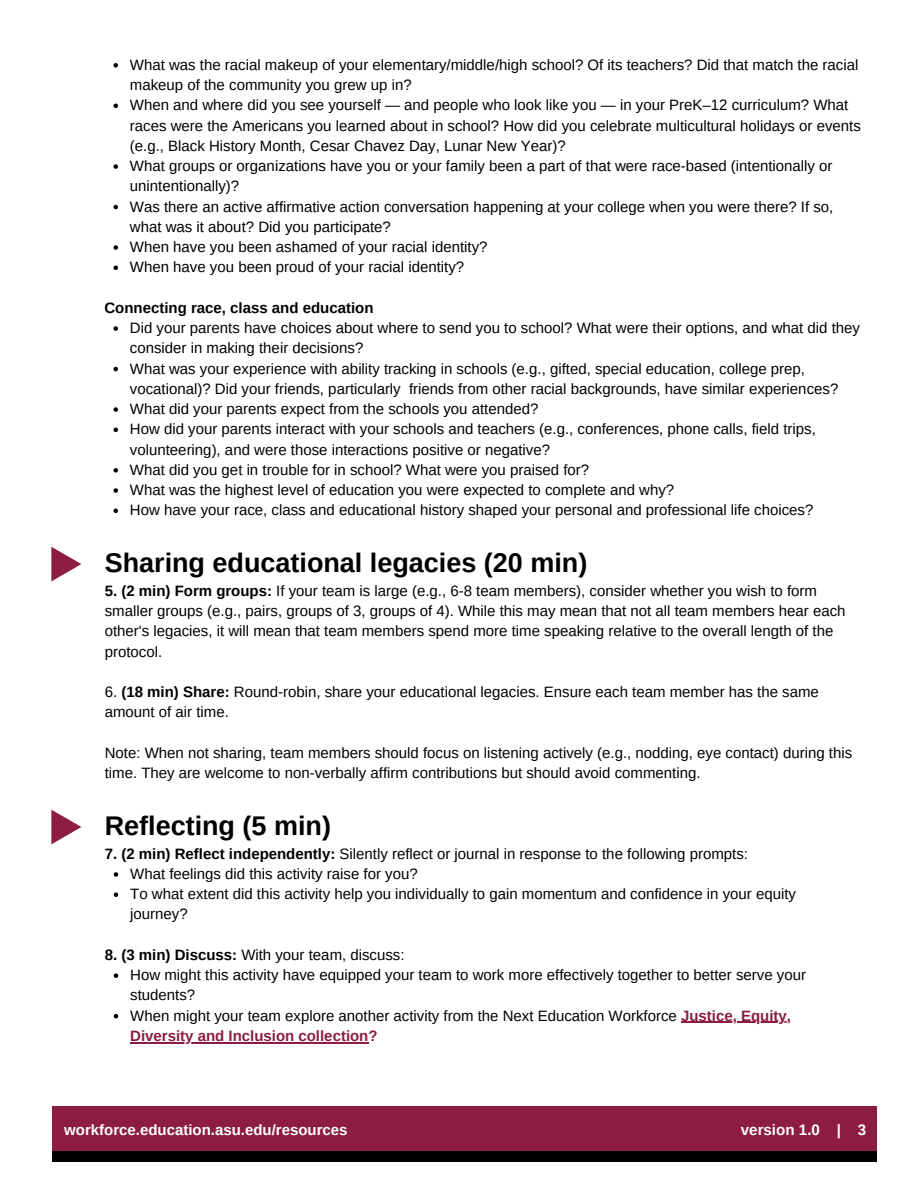
<style>
.page{position:relative;width:918px;height:1188px;background:#fff}
.page>*{position:absolute;margin:0;border:0;box-sizing:border-box;transform-origin:0 0}
.t1{font:700 27px "Arimo";color:#000}
.t2{font:700 15.15px "Arimo";color:#fff}
.t3{font:15px/20.2px "Arimo";color:#000}
.t4{font:700 15px "Arimo";color:#fff}
.t5{font:700 15px "Arimo";color:#000}
.s1{font-weight:700}
.s2{font-weight:700;color:#8c1d40}
</style>
<div class="page">
<div style="left:52px;top:1117px;width:824px;height:45px;background:#000"></div>
<div style="left:52px;top:1106px;width:824px;height:45px;background:#8c1d40"></div>
<svg style="left:113px;top:63px;width:5px;height:5px"></svg>
<svg style="left:113px;top:104px;width:5px;height:4px"></svg>
<svg style="left:113px;top:164px;width:5px;height:5px"></svg>
<svg style="left:113px;top:205px;width:5px;height:4px"></svg>
<svg style="left:113px;top:245px;width:5px;height:5px"></svg>
<svg style="left:113px;top:266px;width:5px;height:4px"></svg>
<svg style="left:113px;top:326px;width:5px;height:5px"></svg>
<svg style="left:113px;top:367px;width:5px;height:4px"></svg>
<svg style="left:113px;top:407px;width:5px;height:5px"></svg>
<svg style="left:113px;top:428px;width:5px;height:4px"></svg>
<svg style="left:113px;top:468px;width:5px;height:5px"></svg>
<svg style="left:113px;top:488px;width:5px;height:5px"></svg>
<svg style="left:113px;top:509px;width:5px;height:4px"></svg>
<svg style="left:51px;top:547px;width:30px;height:34px"></svg>
<svg style="left:51px;top:810px;width:30px;height:34px"></svg>
<svg style="left:114px;top:872px;width:4px;height:5px"></svg>
<svg style="left:114px;top:892px;width:4px;height:5px"></svg>
<svg style="left:114px;top:973px;width:4px;height:5px"></svg>
<svg style="left:114px;top:1014px;width:4px;height:4px"></svg>
<hr style="left:681px;top:1022px;width:110px;height:1px;background:#8c1d40">
<hr style="left:130px;top:1042px;width:238px;height:1px;background:#8c1d40">
<p class="t3" style="left:130px;top:54px;width:730px">What was the racial makeup of your elementary/middle/high school? Of its teachers? Did that match the racial makeup of the community you grew up in?</p>
<p class="t3" style="left:130px;top:95px;width:732px">When and where did you see yourself — and people who look like you — in your PreK–12 curriculum? What races were the Americans you learned about in school? How did you celebrate multicultural holidays or events (e.g., Black History Month, Cesar Chavez Day, Lunar New Year)?</p>
<p class="t3" style="left:130px;top:156px;width:704px">What groups or organizations have you or your family been a part of that were race-based (intentionally or unintentionally)?</p>
<p class="t3" style="left:130px;top:196px;width:705px">Was there an active affirmative action conversation happening at your college when you were there? If so, what was it about? Did you participate?</p>
<p class="t3" style="left:130px;top:237px;width:359px">When have you been ashamed of your racial identity?</p>
<p class="t3" style="left:130px;top:257px;width:336px">When have you been proud of your racial identity?</p>
<p class="t5" style="left:104px;top:299px;width:271px">Connecting race, class and education</p>
<p class="t3" style="left:130px;top:318px;width:732px">Did your parents have choices about where to send you to school? What were their options, and what did they consider in making their decisions?</p>
<p class="t3" style="left:130px;top:358px;width:710px">What was your experience with ability tracking in schools (e.g., gifted, special education, college prep, vocational)? Did your friends, particularly friends from other racial backgrounds, have similar experiences?</p>
<p class="t3" style="left:130px;top:399px;width:410px">What did your parents expect from the schools you attended?</p>
<p class="t3" style="left:130px;top:419px;width:687px">How did your parents interact with your schools and teachers (e.g., conferences, phone calls, field trips, volunteering), and were those interactions positive or negative?</p>
<p class="t3" style="left:130px;top:459px;width:461px">What did you get in trouble for in school? What were you praised for?</p>
<p class="t3" style="left:130px;top:480px;width:546px">What was the highest level of education you were expected to complete and why?</p>
<p class="t3" style="left:130px;top:500px;width:685px">How have your race, class and educational history shaped your personal and professional life choices?</p>
<p class="t1" style="left:105px;top:548px;width:484px">Sharing educational legacies (20 min)</p>
<p class="t3" style="left:105px;top:580px;width:742px"><span class="s1">5. (2 min) Form groups:</span> If your team is large (e.g., 6-8 team members), consider whether you wish to form smaller groups (e.g., pairs, groups of 3, groups of 4). While this may mean that not all team members hear each other's legacies, it will mean that team members spend more time speaking relative to the overall length of the protocol.</p>
<p class="t3" style="left:105px;top:682px;width:716px">6. <span class="s1">(18 min) Share:</span> Round-robin, share your educational legacies. Ensure each team member has the same amount of air time.</p>
<p class="t3" style="left:105px;top:742px;width:749px">Note: When not sharing, team members should focus on listening actively (e.g., nodding, eye contact) during this time. They are welcome to non-verbally affirm contributions but should avoid commenting.</p>
<p class="t1" style="left:105px;top:811px;width:228px">Reflecting (5 min)</p>
<p class="t3" style="left:105px;top:843px;width:645px"><span class="s1">7. (2 min) Reflect independently:</span> Silently reflect or journal in response to the following prompts:</p>
<p class="t3" style="left:130px;top:864px;width:289px">What feelings did this activity raise for you?</p>
<p class="t3" style="left:130px;top:884px;width:667px">To what extent did this activity help you individually to gain momentum and confidence in your equity journey?</p>
<p class="t3" style="left:105px;top:945px;width:301px"><span class="s1">8. (3 min) Discuss:</span> With your team, discuss:</p>
<p class="t3" style="left:130px;top:965px;width:677px">How might this activity have equipped your team to work more effectively together to better serve your students?</p>
<p class="t3" style="left:130px;top:1005px;width:662px">When might your team explore another activity from the Next Education Workforce <span class="s2">Justice, Equity,<br>Diversity and Inclusion collection?</span></p>
<p class="t4" style="left:64px;top:1122px;width:285px">workforce.education.asu.edu/resources</p>
<p class="t2" style="left:741px;top:1122px;width:127px">version 1.0 | 3</p>
</div>
